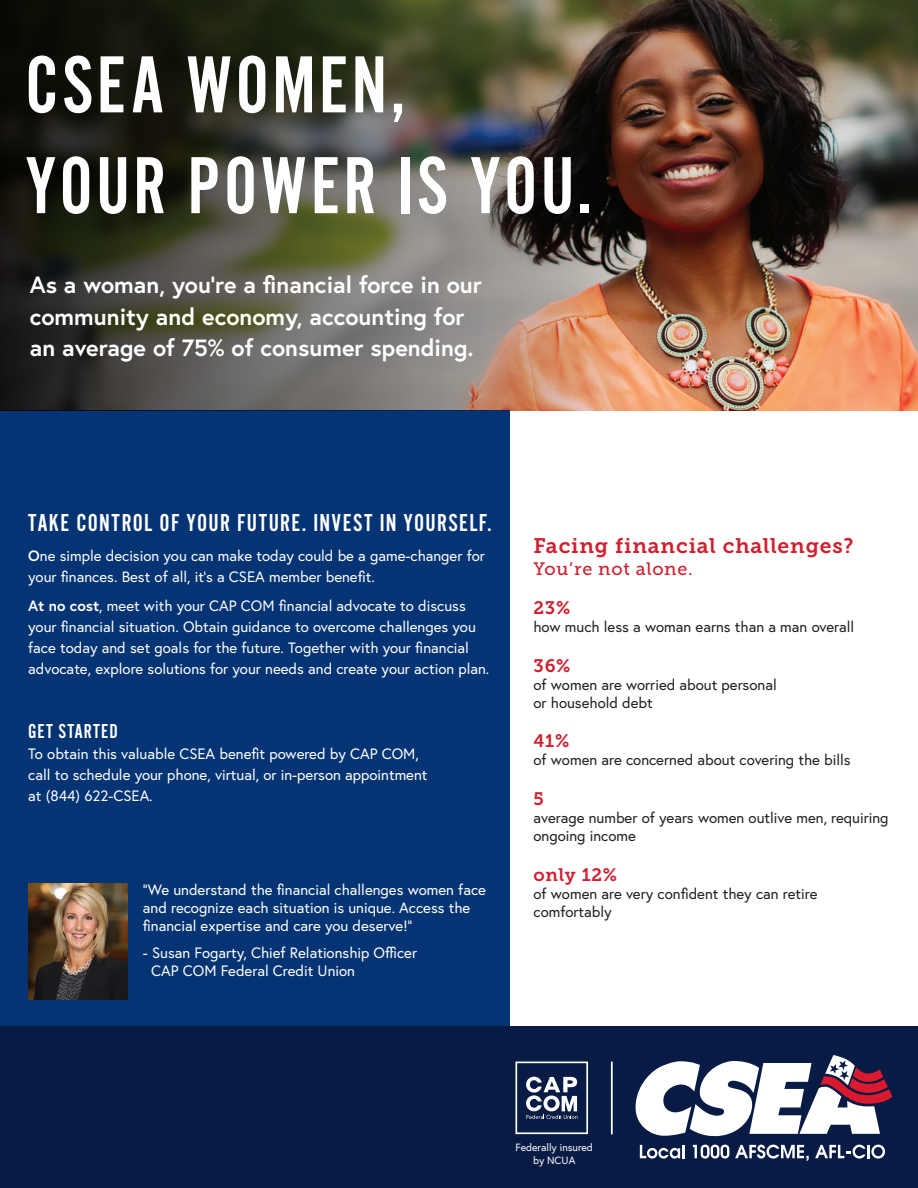
<style>
.page{position:relative;width:918px;height:1188px;background:#fff}
.page>*{position:absolute;margin:0;border:0;box-sizing:border-box;transform-origin:0 0}
.t1{font:84px/100.8px "Alternate Got No 2 D";letter-spacing:.04em;color:#fff}
.t2{font:25.5px "Alternate Got No 2 D";letter-spacing:.05em;color:#fff}
.t3{font:700 23.55px/31.5px "Europa";color:#fff}
.t4{font:21px "Museo Slab 700";letter-spacing:.04em;color:#cf202f}
.t5{font:21px "Alternate Got No 2 D";letter-spacing:.045em;color:#fff}
.t6{font:18px "Museo Slab 700";letter-spacing:.04em;color:#cf202f}
.t7{font:18px "Museo Slab 500";letter-spacing:.04em;color:#cf202f}
.t8{font:15px/21px "Europa";color:#fff}
.t9{font:15px/18px "Europa";color:#231f20}
.t10{font:10.5px/12.6px "Europa";color:#fff;text-align:center}
.s1{font-weight:700}
</style>
<div class="page">
<img style="left:635px;top:0;width:283px;height:410px">
<div style="left:0;top:410px;width:509px;height:778px;background:#053474"></div>
<div style="left:0;top:1027px;width:918px;height:161px;background:#071b44"></div>
<img style="left:28px;top:883px;width:99px;height:117px">
<img style="left:0;top:0;width:635px;height:410px">
<svg style="left:515px;top:1062px;width:73px;height:72px"></svg>
<hr style="left:611px;top:1062px;width:2px;height:72px;background:#fff">
<svg style="left:635px;top:1055px;width:257px;height:106px"></svg>
<p class="t1" style="left:25px;top:36px;width:569px">CSEA WOMEN,<br>YOUR POWER IS YOU.</p>
<p class="t3" style="left:30px;top:268px;width:454px">As a woman, you’re a financial force in our community and economy, accounting for an average of 75% of consumer spending.</p>
<p class="t2" style="left:28px;top:509px;width:465px">TAKE CONTROL OF YOUR FUTURE. INVEST IN YOURSELF.</p>
<p class="t8" style="left:28px;top:545px;width:458px"><span class="s1">O</span>ne simple decision you can make today could be a game-changer for your finances. Best of all, it’s a CSEA member benefit.</p>
<p class="t8" style="left:28px;top:595px;width:463px"><span class="s1">At no cost</span>, meet with your CAP COM financial advocate to discuss your financial situation. Obtain guidance to overcome challenges you face today and set goals for the future. Together with your financial advocate, explore solutions for your needs and create your action plan.</p>
<p class="t5" style="left:28px;top:720px;width:91px">GET STARTED</p>
<p class="t8" style="left:28px;top:743px;width:401px">To obtain this valuable CSEA benefit powered by CAP COM, call to schedule your phone, virtual, or in-person appointment at (844) 622-CSEA.</p>
<p class="t8" style="left:143px;top:880px;width:345px;line-height:18px">“We understand the financial challenges women face and recognize each situation is unique. Access the financial expertise and care you deserve!”</p>
<p class="t8" style="left:151px;top:943px;width:267px;line-height:18px;text-indent:-8px">- Susan Fogarty, Chief Relationship Officer<br>CAP COM Federal Credit Union</p>
<p class="t4" style="left:534px;top:534px;width:322px">Facing financial challenges?</p>
<p class="t7" style="left:534px;top:558px;width:161px">You’re not alone.</p>
<p class="t6" style="left:534px;top:598px;width:38px">23%</p>
<p class="t9" style="left:534px;top:618px;width:322px">how much less a woman earns than a man overall</p>
<p class="t6" style="left:534px;top:655px;width:39px">36%</p>
<p class="t9" style="left:534px;top:675px;width:245px">of women are worried about personal or household debt</p>
<p class="t6" style="left:534px;top:731px;width:37px">41%</p>
<p class="t9" style="left:534px;top:751px;width:319px">of women are concerned about covering the bills</p>
<p class="t6" style="left:534px;top:788px;width:12px">5</p>
<p class="t9" style="left:534px;top:808px;width:357px">average number of years women outlive men, requiring ongoing income</p>
<p class="t6" style="left:534px;top:864px;width:85px">only 12%</p>
<p class="t9" style="left:534px;top:884px;width:285px">of women are very confident they can retire comfortably</p>
<p class="t10" style="left:515px;top:1141px;width:79px">Federally insured by NCUA</p>
</div>
